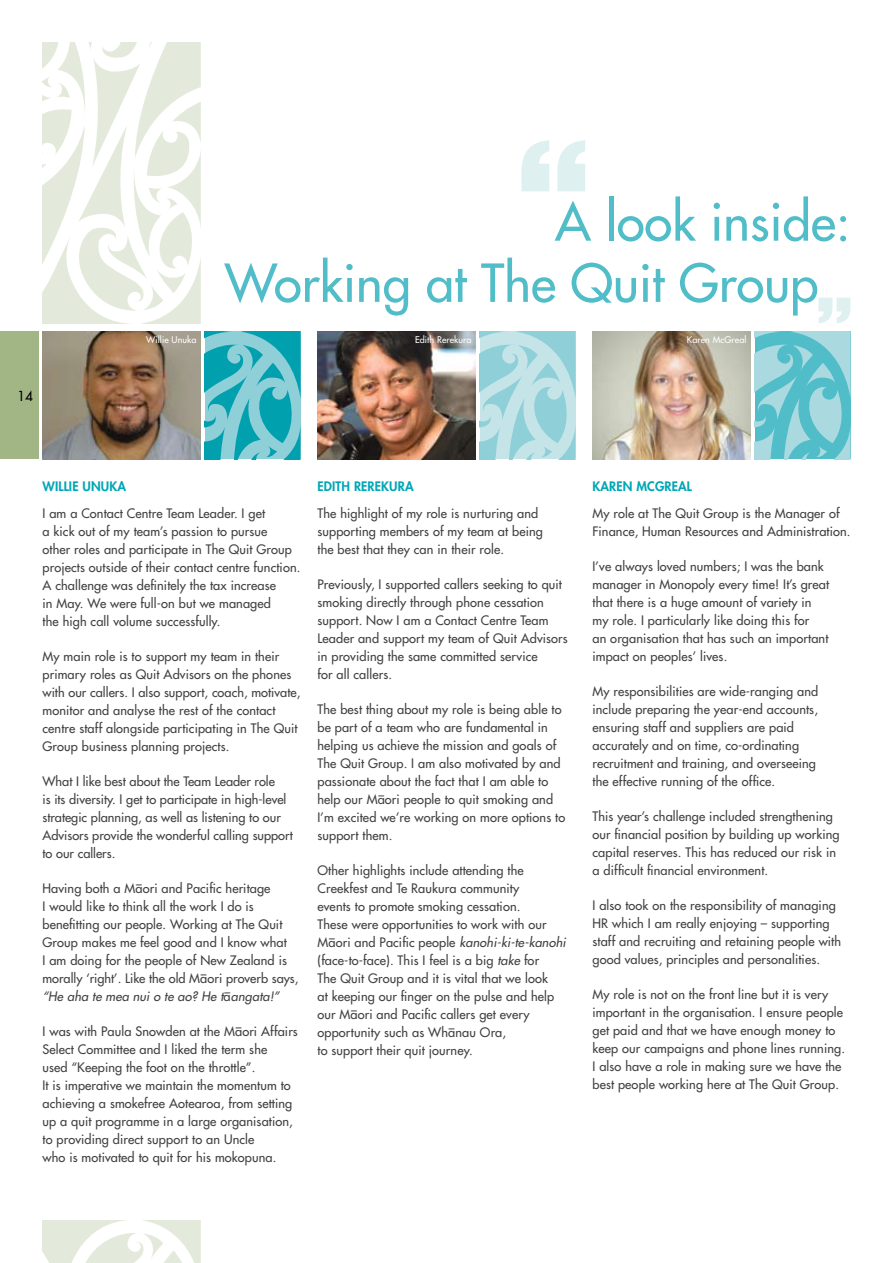
<style>
.page{position:relative;width:893px;height:1263px;background:#fff}
.page>*{position:absolute;margin:0;border:0;box-sizing:border-box;transform-origin:0 0}
.t1{font:500 51px/61.2px "Futura Std";color:#51bdc9}
.t2{font:500 13.5px "Futura Std";color:#000}
.t3{font:500 12.75px/18px "Futura Std";letter-spacing:.01em;color:#414142}
.t4{font:800 12.75px "Futura Std";letter-spacing:.01em;color:#00a7b6}
.t5{font:500 9px "Futura Std";letter-spacing:.01em;color:#fff}
.s1{font-style:italic}
</style>
<div class="page">
<svg style="left:43px;top:43px;width:158px;height:280px"></svg>
<svg style="left:43px;top:1220px;width:158px;height:43px"></svg>
<div style="left:0;top:332px;width:38px;height:127px;background:#a2b585"></div>
<img style="left:317px;top:332px;width:159px;height:127px">
<img style="left:43px;top:332px;width:158px;height:127px">
<img style="left:592px;top:332px;width:159px;height:127px">
<svg style="left:205px;top:332px;width:95px;height:127px"></svg>
<svg style="left:480px;top:332px;width:95px;height:127px"></svg>
<svg style="left:755px;top:332px;width:95px;height:127px"></svg>
<svg style="left:819px;top:298px;width:31px;height:25px"></svg>
<svg style="left:521px;top:140px;width:28px;height:51px"></svg>
<svg style="left:557px;top:140px;width:28px;height:51px"></svg>
<p class="t2" style="left:17px;top:388px;width:17px">14</p>
<h1 class="t1" style="left:225px;top:192px;width:627px;text-indent:330px">A look inside:<br>Working at The Quit Group</h1>
<p class="t5" style="left:146px;top:334px;width:52px">Willie Unuka</p>
<p class="t5" style="left:415px;top:334px;width:58px">Edith Rerekura</p>
<p class="t5" style="left:687px;top:334px;width:61px">Karen McGreal</p>
<p class="t4" style="left:43px;top:478px;width:19px">WILLIE</p>
<p class="t4" style="left:83px;top:478px;width:44px">UNUKA</p>
<p class="t3" style="left:43px;top:504px;width:259px">I am a Contact Centre Team Leader. I get<br>a kick out of my team’s passion to pursue<br>other roles and participate in The Quit Group projects outside of their contact centre function.<br>A challenge was definitely the tax increase<br>in May. We were full-on but we managed<br>the high call volume successfully.</p>
<p class="t3" style="left:43px;top:647px;width:259px">My main role is to support my team in their primary roles as Quit Advisors on the phones with our callers. I also support, coach, motivate, monitor and analyse the rest of the contact centre staff alongside participating in The Quit Group business planning projects.</p>
<p class="t3" style="left:43px;top:772px;width:252px">What I like best about the Team Leader role<br>is its diversity. I get to participate in high-level strategic planning, as well as listening to our Advisors provide the wonderful calling support to our callers.</p>
<p class="t3" style="left:43px;top:879px;width:257px">Having both a Ma–ori and Pacific heritage<br>I would like to think all the work I do is benefitting our people. Working at The Quit Group makes me feel good and I know what<br>I am doing for the people of New Zealand is morally ‘right’. Like the old Ma–ori proverb says, <span class="s1">“He aha te mea nui o te ao? He t</span>a–<span class="s1">angata!”</span></p>
<p class="t3" style="left:43px;top:1022px;width:257px">I was with Paula Snowden at the Ma–ori Affairs Select Committee and I liked the term she<br>used “Keeping the foot on the throttle”.<br>It is imperative we maintain the momentum to achieving a smokefree Aotearoa, from setting up a quit programme in a large organisation, to providing direct support to an Uncle<br>who is motivated to quit for his mokopuna.</p>
<p class="t4" style="left:317px;top:478px;width:14px">EDITH</p>
<p class="t4" style="left:354px;top:478px;width:45px">RERE KURA</p>
<p class="t3" style="left:317px;top:504px;width:227px">The highlight of my role is nurturing and supporting members of my team at being the best that they can in their role.</p>
<p class="t3" style="left:317px;top:575px;width:252px">Previously, I supported callers seeking to quit smoking directly through phone cessation support. Now I am a Contact Centre Team Leader and support my team of Quit Advisors in providing the same committed service<br>for all callers.</p>
<p class="t3" style="left:317px;top:700px;width:249px">The best thing about my role is being able to be part of a team who are fundamental in helping us achieve the mission and goals of The Quit Group. I am also motivated by and passionate about the fact that I am able to help our Ma–ori people to quit smoking and I’m excited we’re working on more options to support them.</p>
<p class="t3" style="left:317px;top:861px;width:250px">Other highlights include attending the Creekfest and Te Raukura community<br>events to promote smoking cessation.<br>These were opportunities to work with our Ma–ori and Pacific people <span class="s1">kanohi-ki-te-kanohi </span>(face-to-face). This I feel is a big <span class="s1">take</span> for<br>The Quit Group and it is vital that we look<br>at keeping our finger on the pulse and help our Ma–ori and Pacific callers get every opportunity such as Wha–nau Ora,<br>to support their quit journey.</p>
<p class="t4" style="left:592px;top:478px;width:9px">KAREN</p>
<p class="t4" style="left:636px;top:478px;width:36px">MCGREAL</p>
<p class="t3" style="left:592px;top:504px;width:259px">My role at The Quit Group is the Manager of<br>Finance, Human Resources and Administration.</p>
<p class="t3" style="left:592px;top:557px;width:238px">I’ve always loved numbers; I was the bank manager in Monopoly every time! It’s great that there is a huge amount of variety in my role. I particularly like doing this for<br>an organisation that has such an important impact on peoples’ lives.</p>
<p class="t3" style="left:592px;top:682px;width:227px">My responsibilities are wide-ranging and include preparing the year-end accounts, ensuring staff and suppliers are paid accurately and on time, co-ordinating recruitment and training, and overseeing the effective running of the office.</p>
<p class="t3" style="left:592px;top:807px;width:249px">This year’s challenge included strengthening our financial position by building up working capital reserves. This has reduced our risk in a difficult financial environment.</p>
<p class="t3" style="left:592px;top:896px;width:250px">I also took on the responsibility of managing HR which I am really enjoying – supporting staff and recruiting and retaining people with good values, principles and personalities.</p>
<p class="t3" style="left:592px;top:985px;width:254px">My role is not on the front line but it is very important in the organisation. I ensure people get paid and that we have enough money to keep our campaigns and phone lines running.<br>I also have a role in making sure we have the best people working here at The Quit Group.</p>
</div>
